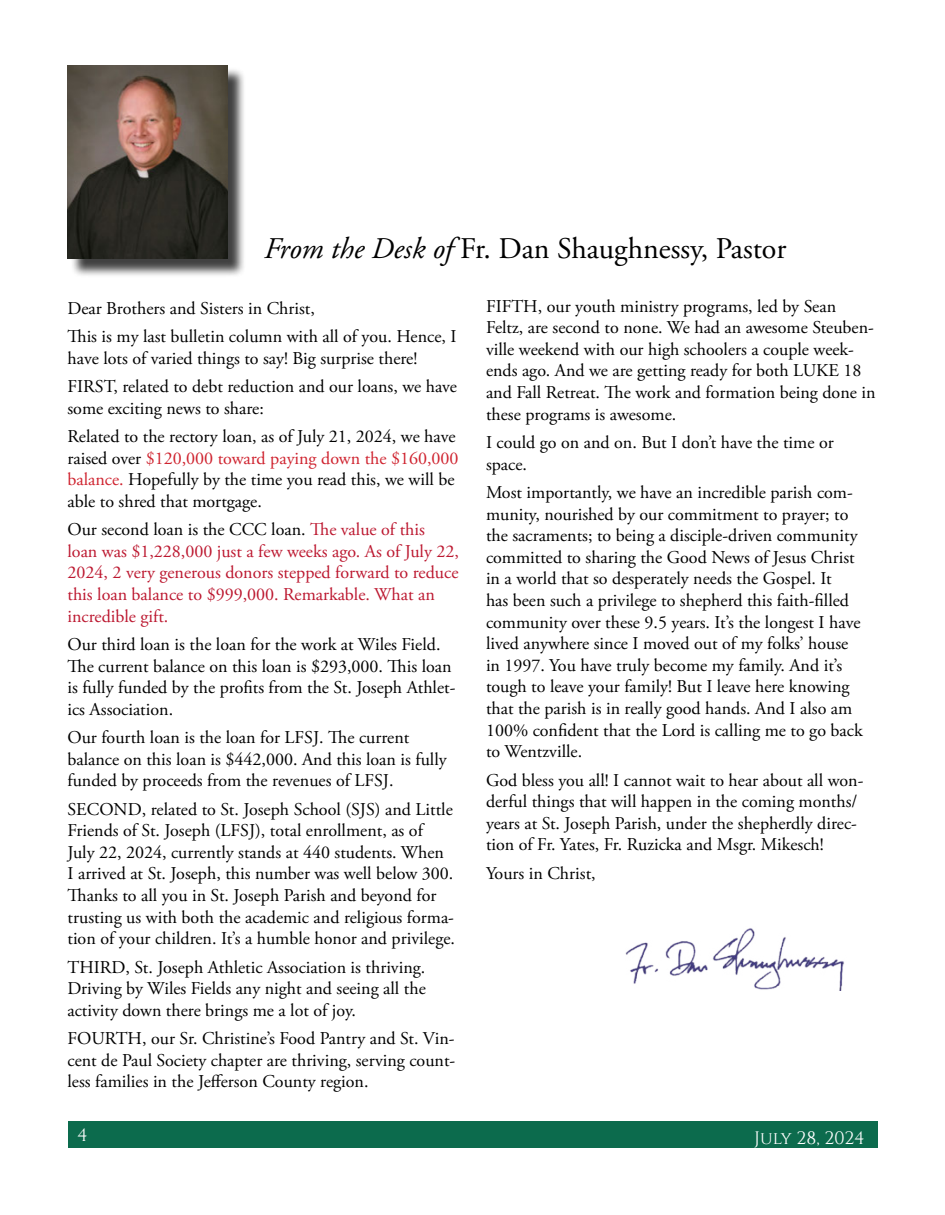
<style>
.page{position:relative;width:945px;height:1215px;background:#fff}
.page>*{position:absolute;margin:0;border:0;box-sizing:border-box;transform-origin:0 0}
.t1{font:30px "Adobe Garamond Pro";color:#000}
.t2{font:18px/21.6px "Adobe Garamond Pro";color:#000}
.t3{font:18px/21.6px "Adobe Garamond Pro";color:#bc1830}
.t4{font:18px "Jcnlsb Cinzel";color:#fff}
.t5{font:18px "Rxmylk Cinzel";color:#fff}
.s1{font-style:italic}
.s2{color:#cf232f}
.s3{color:#000}
</style>
<div class="page">
<div style="left:68px;top:1121px;width:810px;height:27px;background:#0c6b4d"></div>
<img style="left:625px;top:928px;width:219px;height:63px">
<div style="left:70px;top:68px;width:176px;height:210px;background:#000;opacity:.75"></div>
<img style="left:68px;top:65px;width:159px;height:194px">
<h1 class="t1" style="left:264px;top:230px;width:524px"><span class="s1">From the Desk of</span> Fr. Dan Shaughnessy, Pastor</h1>
<p class="t2" style="left:68px;top:295px;width:391px;line-height:28.3px">Dear Brothers and Sisters in Christ,<br>This is my last bulletin column with all of you. Hence, I</p>
<p class="t2" style="left:68px;top:345px;width:391px;line-height:28.3px">have lots of varied things to say! Big surprise there!<br>FIRST, related to debt reduction and our loans, we have</p>
<p class="t2" style="left:68px;top:394px;width:390px;line-height:28.3px">some exciting news to share:<br>Related to the rectory loan, as of July 21, 2024, we have</p>
<p class="t2" style="left:68px;top:448px;width:393px">raised over <span class="s2">$120,000 toward paying down the $160,000 balance.</span> Hopefully by the time you read this, we will be able to shred that mortgage.</p>
<p class="t3" style="left:68px;top:519px;width:393px"><span class="s3">Our second loan is the CCC loan.</span> The value of this loan was $1,228,000 just a few weeks ago. As of July 22, 2024, 2 very generous donors stepped forward to reduce this loan balance to $999,000. Remarkable. What an incredible gift.</p>
<p class="t2" style="left:68px;top:634px;width:390px">Our third loan is the loan for the work at Wiles Field.<br>The current balance on this loan is $293,000. This loan is fully funded by the profits from the St. Joseph Athlet&shy;ics Association.</p>
<p class="t2" style="left:68px;top:727px;width:381px">Our fourth loan is the loan for LFSJ. The current balance on this loan is $442,000. And this loan is fully funded by proceeds from the revenues of LFSJ.</p>
<p class="t2" style="left:68px;top:799px;width:389px">SECOND, related to St. Joseph School (SJS) and Little Friends of St. Joseph (LFSJ), total enrollment, as of<br>July 22, 2024, currently stands at 440 students. When<br>I arrived at St. Joseph, this number was well below 300.<br>Thanks to all you in St. Joseph Parish and beyond for trusting us with both the academic and religious forma&shy;tion of your children. It’s a humble honor and privilege.</p>
<p class="t2" style="left:68px;top:957px;width:360px;text-align:justify">THIRD, St. Joseph Athletic Association is thriving.<br>Driving by Wiles Fields any night and seeing all the activity down there brings me a lot of joy.</p>
<p class="t2" style="left:68px;top:1028px;width:389px;text-align:justify">FOURTH, our Sr. Christine’s Food Pantry and St. Vin&shy;cent de Paul Society chapter are thriving, serving count&shy;less families in the Jefferson County region.</p>
<p class="t2" style="left:486px;top:296px;width:391px">FIFTH, our youth ministry programs, led by Sean Feltz, are second to none. We had an awesome Steuben&shy;ville weekend with our high schoolers a couple week&shy;ends ago. And we are getting ready for both LUKE 18 and Fall Retreat. The work and formation being done in these programs is awesome.</p>
<p class="t2" style="left:486px;top:432px;width:349px">I could go on and on. But I don’t have the time or space.</p>
<p class="t2" style="left:486px;top:482px;width:378px">Most importantly, we have an incredible parish com&shy;munity, nourished by our commitment to prayer; to the sacraments; to being a disciple-driven community committed to sharing the Good News of Jesus Christ in a world that so desperately needs the Gospel. It<br>has been such a privilege to shepherd this faith-filled community over these 9.5 years. It’s the longest I have lived anywhere since I moved out of my folks’ house in 1997. You have truly become my family. And it’s tough to leave your family! But I leave here knowing that the parish is in really good hands. And I also am 100% confident that the Lord is calling me to go back to Wentzville.</p>
<p class="t2" style="left:486px;top:770px;width:379px">God bless you all! I cannot wait to hear about all won&shy;derful things that will happen in the coming months/ years at St. Joseph Parish, under the shepherdly direc&shy;tion of Fr. Yates, Fr. Ruzicka and Msgr. Mikesch!</p>
<p class="t2" style="left:486px;top:863px;width:111px">Yours in Christ,</p>
<p class="t5" style="left:77px;top:1125px;width:12px">4</p>
<p class="t4" style="left:754px;top:1127px;width:112px">July 28, 2024</p>
</div>
